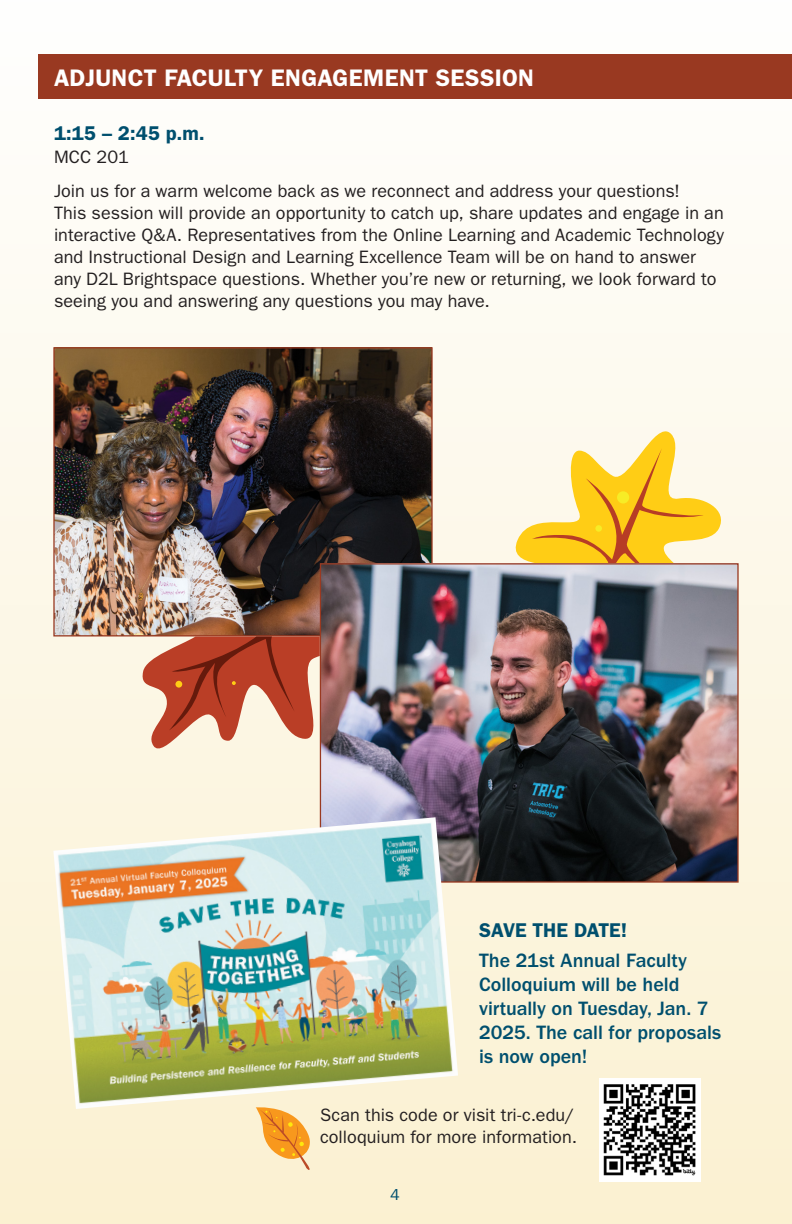
<style>
.page{position:relative;width:792px;height:1224px;background:#fff}
.page>*{position:absolute;margin:0;border:0;box-sizing:border-box;transform-origin:0 0}
.Session_Section_Titl{font:600 24px "ITC Franklin Gothic Std";letter-spacing:.01em;color:#fff}
.Afternoon_Meetings_T{font:500 20px/24px "ITC Franklin Gothic Std";color:#004f6e}
.Afternoon_Meetings_T-2{font:600 20px "ITC Franklin Gothic Std";color:#004f6e}
.Agenda_Session_Subs{font:18px/22px "ITC Franklin Gothic Std";letter-spacing:.005em;color:#231f20}
.Session_Location_P{font:18px "ITC Franklin Gothic Std";letter-spacing:.005em;color:#231f20}
.t1{font:16px "ITC Franklin Gothic Std";color:#004f6e}
</style>
<div class="page">
<div style="left:0;top:0;width:792px;height:1224px;background:linear-gradient(to bottom,#fefefd,#faefd0)"></div>
<div style="left:38px;top:54px;width:754px;height:45px;background:#993921"></div>
<img style="left:55px;top:349px;width:376px;height:285px">
<div style="left:53px;top:347px;width:380px;height:289px;border:1px solid #993921"></div>
<svg style="left:511px;top:418px;width:218px;height:145px;background:#fade8c"></svg>
<div style="left:617px;top:491px;width:12px;height:13px;background:#f7ec26;border-radius:50%"></div>
<div style="left:595px;top:525px;width:7px;height:7px;background:#f7ec26;border-radius:50%"></div>
<svg style="left:256px;top:1109px;width:59px;height:62px;background:#f6c278"></svg>
<svg style="left:139px;top:636px;width:181px;height:124px;background:#d08872"></svg>
<img style="left:322px;top:565px;width:415px;height:316px">
<img style="left:53px;top:817px;width:405px;height:292px">
<img style="left:599px;top:1078px;width:102px;height:104px">
<h1 class="Session_Section_Titl" style="left:54px;top:63px;width:482px">ADJUNCT FACULTY ENGAGEMENT SESSION</h1>
<h1 class="Afternoon_Meetings_T-2" style="left:54px;top:121px;width:152px">1:15 – 2:45 p.m.</h1>
<p class="Session_Location_P" style="left:54px;top:146px;width:76px">MCC 201</p>
<p class="Agenda_Session_Subs" style="left:54px;top:180px;width:672px">Join us for a warm welcome back as we reconnect and address your questions!<br>This session will provide an opportunity to catch up, share updates and engage in an interactive Q&amp;A. Representatives from the Online Learning and Academic Technology and Instructional Design and Learning Excellence Team will be on hand to answer any D2L Brightspace questions. Whether you’re new or returning, we look forward to seeing you and answering any questions you may have.</p>
<h1 class="Afternoon_Meetings_T-2" style="left:479px;top:918px;width:150px">SAVE THE DATE!</h1>
<h1 class="Afternoon_Meetings_T" style="left:479px;top:949px;width:244px">The 21st Annual Faculty<br>Colloquium will be held virtually on Tuesday, Jan. 7<br>2025. The call for proposals is now open!</h1>
<p class="Agenda_Session_Subs" style="left:320px;top:1104px;width:259px">Scan this code or visit tri-c.edu/ colloquium for more information.</p>
<p class="t1" style="left:390px;top:1185px;width:11px">4</p>
</div>
